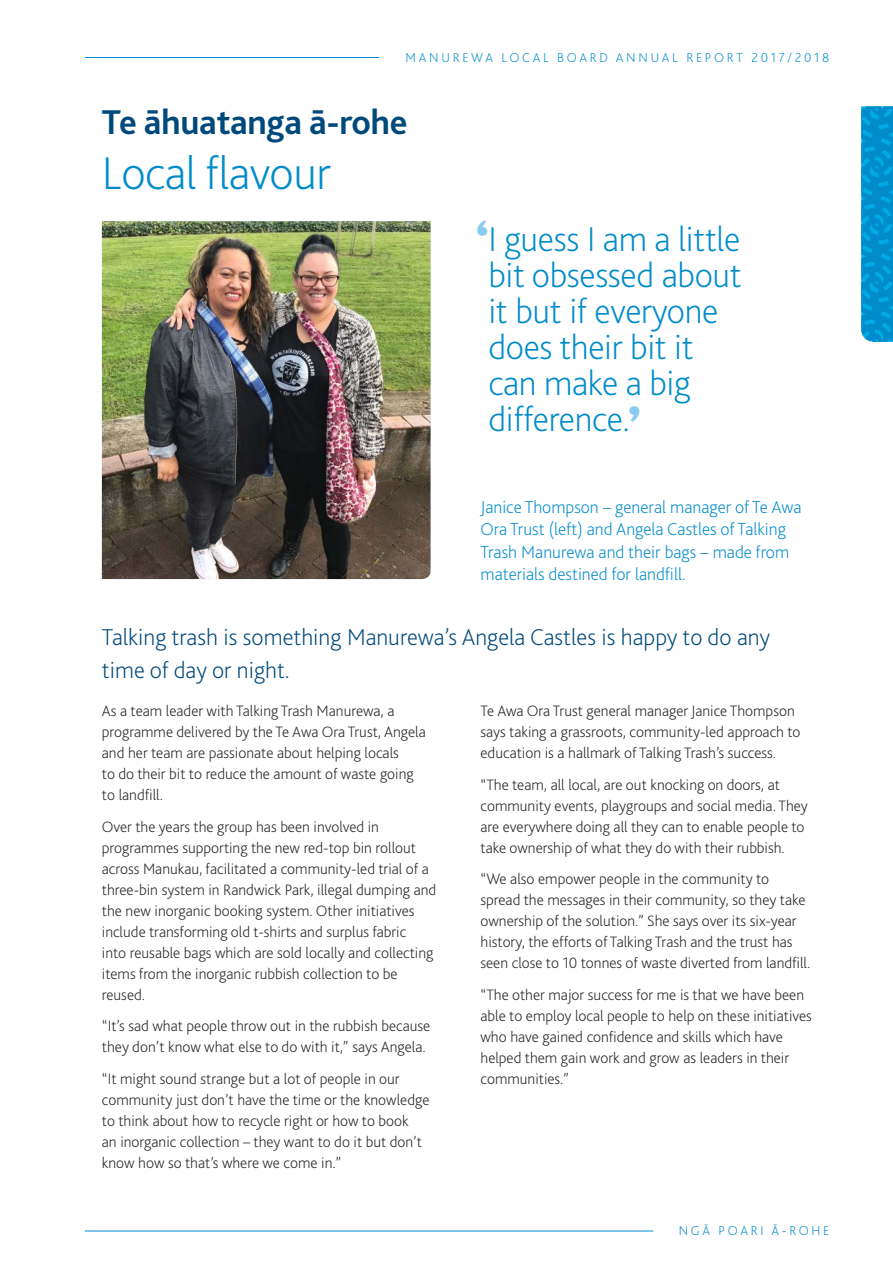
<style>
.page{position:relative;width:893px;height:1263px;background:#fff}
.page>*{position:absolute;margin:0;border:0;box-sizing:border-box;transform-origin:0 0}
.t1{font:200 48px "Bliss";letter-spacing:-.01em;color:#008ccb}
.t2{font:200 36px/36px "Bliss";letter-spacing:-.01em;color:#008ccb}
.t3{font:700 36px "Bliss";letter-spacing:-.01em;color:#00497b}
.t4{font:200 24px/33px "Bliss";color:#00497b}
.t5{font:200 18px/22.5px "Bliss";color:#008ccb}
.t6{font:200 15.75px/21px "Bliss";color:#231f20}
.t7{font:200 13.5px "Bliss";letter-spacing:.2em;color:#008ccb}
.s1{font-family:"Lehigh Personal";font-weight:900;font-size:48px;color:#87cdf1}
</style>
<div class="page">
<img style="left:102px;top:221px;width:328px;height:358px">
<svg style="left:861px;top:106px;width:31px;height:236px;background:#0294d2"></svg>
<hr style="left:85px;top:1231px;width:568px;height:1px;background:#008ccb">
<hr style="left:85px;top:57px;width:294px;height:1px;background:#008ccb">
<p class="t7" style="left:405px;top:53px;width:425px">MANUREWA LOCAL BOARD ANNUAL REPORT 2017/2018</p>
<h2 class="t3" style="left:102px;top:108px;width:307px">Te āhuatanga ā-rohe</h2>
<h1 class="t1" style="left:102px;top:155px;width:231px">Local flavour</h1>
<h2 class="t2" style="left:488px;top:224px;width:255px;text-indent:-13px"><span class="s1">‘</span> I guess I am a little bit obsessed about it but if everyone does their bit it can make a big difference.<span class="s1">’</span></h2>
<p class="t5" style="left:480px;top:497px;width:322px">Janice Thompson – general manager of Te Awa Ora Trust (left) and Angela Castles of Talking Trash Manurewa and their bags – made from materials destined for landfill.</p>
<h3 class="t4" style="left:102px;top:623px;width:669px">Talking trash is something Manurewa’s Angela Castles is happy to do any time of day or night.</h3>
<p class="t6" style="left:102px;top:702px;width:325px">As a team leader with Talking Trash Manurewa, a programme delivered by the Te Awa Ora Trust, Angela and her team are passionate about helping locals<br>to do their bit to reduce the amount of waste going to landfill.</p>
<p class="t6" style="left:102px;top:818px;width:336px">Over the years the group has been involved in programmes supporting the new red-top bin rollout across Manukau, facilitated a community-led trial of a three-bin system in Randwick Park, illegal dumping and the new inorganic booking system. Other initiatives include transforming old t-shirts and surplus fabric<br>into reusable bags which are sold locally and collecting items from the inorganic rubbish collection to be reused.</p>
<p class="t6" style="left:102px;top:1017px;width:330px">“It’s sad what people throw out in the rubbish because they don’t know what else to do with it,” says Angela.</p>
<p class="t6" style="left:102px;top:1070px;width:329px">“It might sound strange but a lot of people in our community just don’t have the time or the knowledge to think about how to recycle right or how to book<br>an inorganic collection – they want to do it but don’t know how so that’s where we come in.”</p>
<p class="t6" style="left:480px;top:702px;width:321px">Te Awa Ora Trust general manager Janice Thompson says taking a grassroots, community-led approach to education is a hallmark of Talking Trash’s success.</p>
<p class="t6" style="left:480px;top:776px;width:329px">“The team, all local, are out knocking on doors, at community events, playgroups and social media. They are everywhere doing all they can to enable people to take ownership of what they do with their rubbish.</p>
<p class="t6" style="left:480px;top:870px;width:331px">“We also empower people in the community to spread the messages in their community, so they take ownership of the solution.” She says over its six-year history, the efforts of Talking Trash and the trust has seen close to 10 tonnes of waste diverted from landfill.</p>
<p class="t6" style="left:480px;top:986px;width:333px">“The other major success for me is that we have been able to employ local people to help on these initiatives who have gained confidence and skills which have helped them gain work and grow as leaders in their communities.”</p>
<p class="t7" style="left:678px;top:1226px;width:152px">NGĀ POARI Ā-ROHE</p>
</div>
